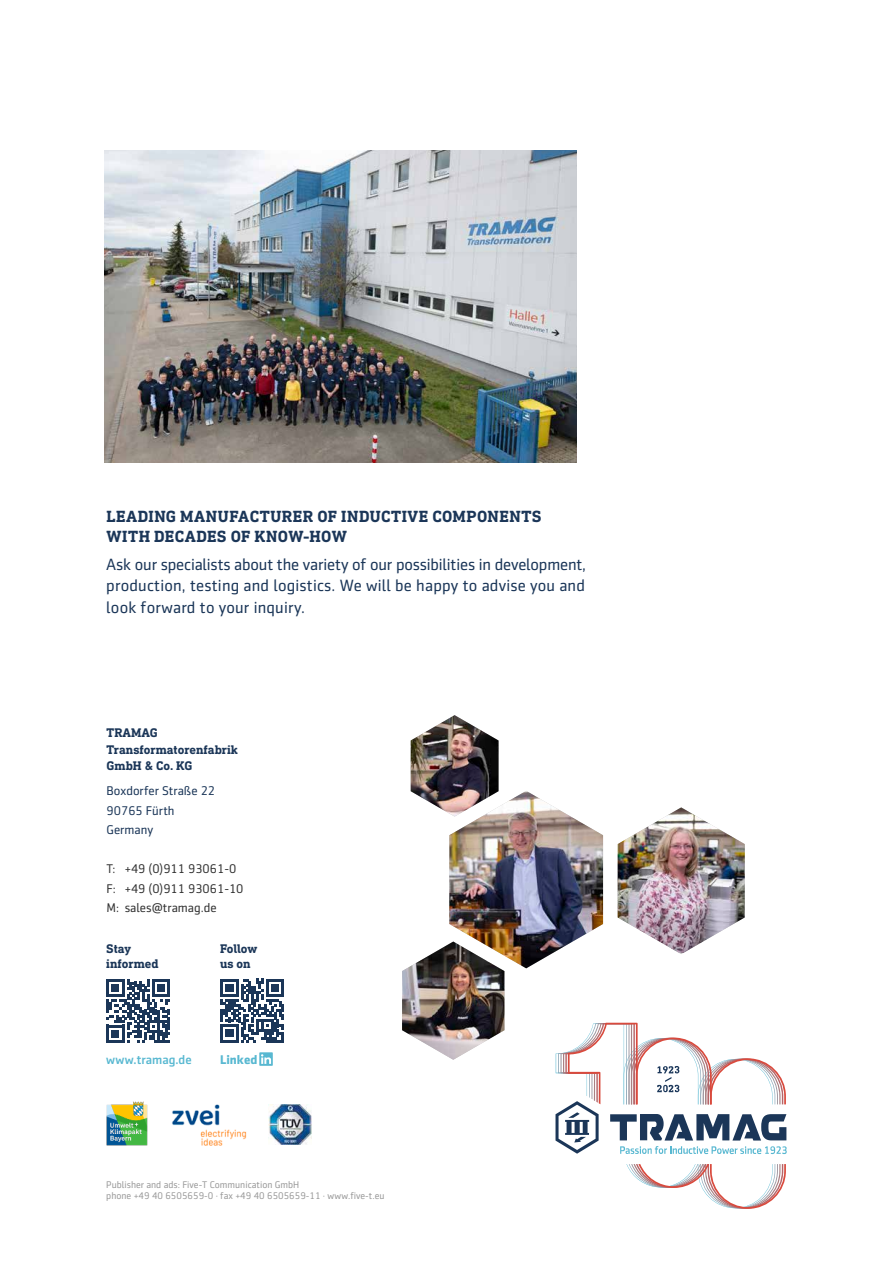
<style>
.page{position:relative;width:893px;height:1263px;background:#fff}
.page>*{position:absolute;margin:0;border:0;box-sizing:border-box;transform-origin:0 0}
.t1{font:16.5px/21.8px "Sentico Sans DT";letter-spacing:.01em;color:#1b3658;text-align:justify}
.t2{font:700 16.5px/19.5px "DIN Next Slab Pro";letter-spacing:.03em;color:#1b3658}
.t3{font:700 12.75px/16.5px "DIN Next Slab Pro";color:#1b3658}
.t4{font:12.75px/19.5px "Sentico Sans DT";color:#323232}
.t5{font:12.75px/19.5px "Sentico Sans DT";color:#1b3658}
.t6{font:500 12.75px "Sentico Sans DT";color:#58b8d1}
.t7{font:700 12.75px "Sentico Sans DT";color:#58b8d1}
.t8{font:9.75px/11.7px "Sentico Sans DT";color:#999}
</style>
<div class="page">
<img style="left:105px;top:150px;width:472px;height:312px">
<img style="left:106px;top:1101px;width:42px;height:44px">
<img style="left:269px;top:1105px;width:43px;height:40px">
<svg style="left:221px;top:979px;width:63px;height:63px"></svg>
<svg style="left:259px;top:1052px;width:14px;height:14px"></svg>
<svg style="left:107px;top:979px;width:63px;height:64px"></svg>
<svg style="left:626px;top:1164px;width:160px;height:45px"></svg>
<img style="left:402px;top:715px;width:385px;height:439px">
<img style="left:172px;top:1104px;width:75px;height:42px">
<p class="t2" style="left:106px;top:507px;width:437px">LEADING MANUFACTURER OF INDUCTIVE COMPONENTS<br>WITH DECADES OF KNOW-HOW</p>
<p class="t1" style="left:106px;top:553px;width:481px">Ask our specialists about the variety of our possibilities in development, production, testing and logistics. We will be happy to advise you and look forward to your inquiry.</p>
<p class="t3" style="left:107px;top:725px;width:133px">TRAMAG<br>Transformatorenfabrik<br>GmbH &amp; Co. KG</p>
<p class="t5" style="left:107px;top:781px;width:110px">Boxdorfer Straße 22<br>90765 Fürth<br>Germany</p>
<p class="t4" style="left:107px;top:859px;width:138px">T: +49 (0)911 93061-0<br>F: +49 (0)911 93061-10<br>M: sales@tramag.de</p>
<p class="t3" style="left:106px;top:941px;width:54px;line-height:15px">Stay informed</p>
<p class="t3" style="left:220px;top:941px;width:39px;line-height:15px">Follow us on</p>
<p class="t6" style="left:106px;top:1052px;width:87px">www.tramag.de</p>
<p class="t7" style="left:220px;top:1052px;width:39px">Linked</p>
<p class="t8" style="left:106px;top:1178px;width:280px">Publisher and ads: Five-T Communication GmbH<br>phone +49 40 6505659-0 · fax +49 40 6505659-11 · www.five-t.eu</p>
</div>
